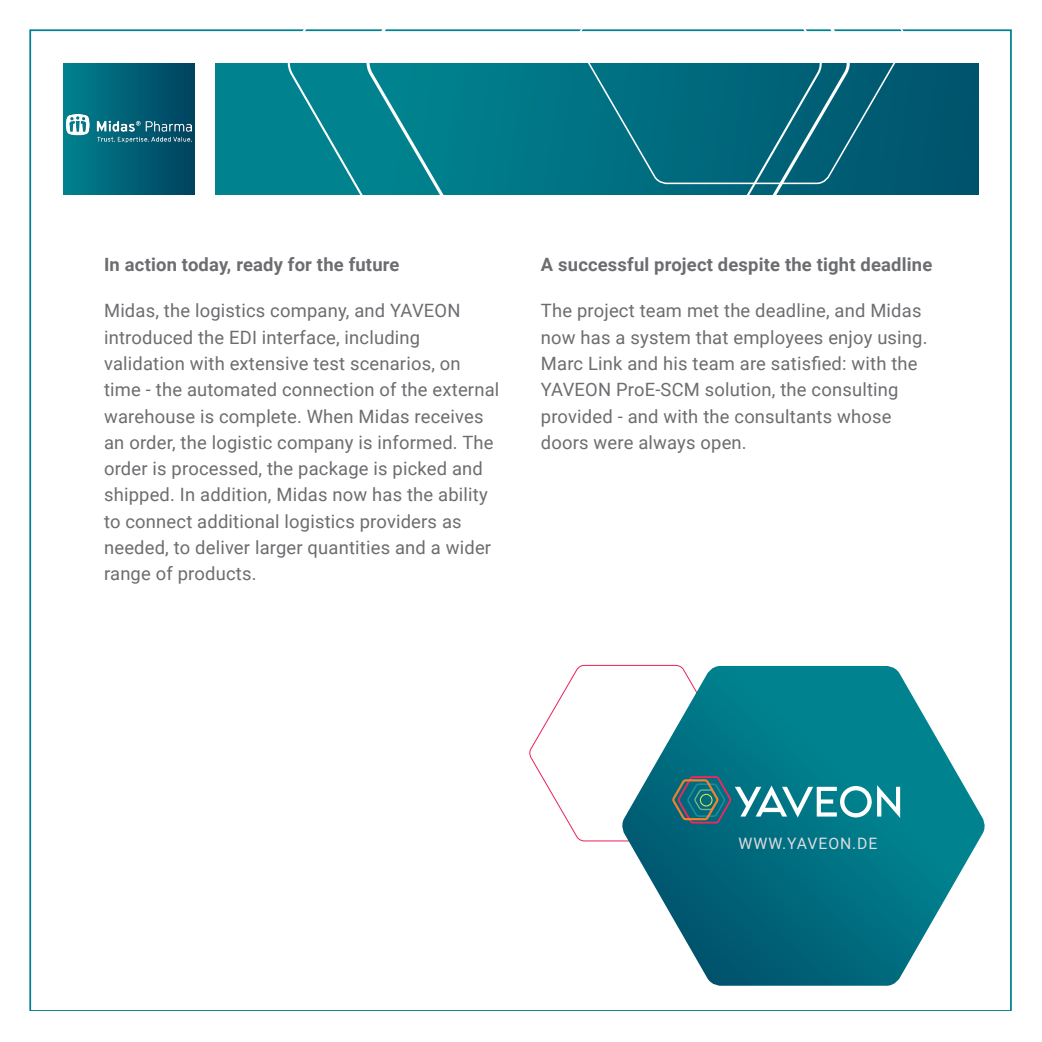
<style>
.page{position:relative;width:1042px;height:1042px;background:#fff}
.page>*{position:absolute;margin:0;border:0;box-sizing:border-box;transform-origin:0 0}
.Content_24{font:18.38px/26.2px "Roboto";letter-spacing:.01em;color:#6c6d70}
.Content_24-2{font:700 18.38px "Roboto";letter-spacing:.01em;color:#6c6d70}
.CC{font:15.75px "Roboto";letter-spacing:.065em;color:#dcdddf}
</style>
<div class="page">
<svg style="left:215px;top:63px;width:764px;height:131px;background:#006b7d"></svg>
<svg style="left:285px;top:29px;width:539px;height:166px"></svg>
<svg style="left:575px;top:29px;width:332px;height:156px"></svg>
<div style="left:63px;top:63px;width:132px;height:132px;background:linear-gradient(to right,#00818f,#00415f)"></div>
<svg style="left:629px;top:674px;width:356px;height:311px"></svg>
<svg style="left:529px;top:664px;width:371px;height:178px"></svg>
<img style="left:66px;top:115px;width:126px;height:28px">
<p class="Content_24-2" style="left:104px;top:252px;width:297px">In action today, ready for the future</p>
<p class="Content_24" style="left:104px;top:297px;width:397px">Midas, the logistics company, and YAVEON introduced the EDI interface, including validation with extensive test scenarios, on time - the automated connection of the external warehouse is complete. When Midas receives an order, the logistic company is informed. The order is processed, the package is picked and shipped. In addition, Midas now has the ability to connect additional logistics providers as needed, to deliver larger quantities and a wider range of products.</p>
<p class="Content_24-2" style="left:541px;top:252px;width:393px">A successful project despite the tight deadline</p>
<p class="Content_24" style="left:541px;top:297px;width:388px">The project team met the deadline, and Midas now has a system that employees enjoy using.<br>Marc Link and his team are satisfied: with the YAVEON ProE-SCM solution, the consulting provided - and with the consultants whose doors were always open.</p>
<p class="CC" style="left:738px;top:832px;width:141px">WWW.YAVEON.DE</p>
</div>
